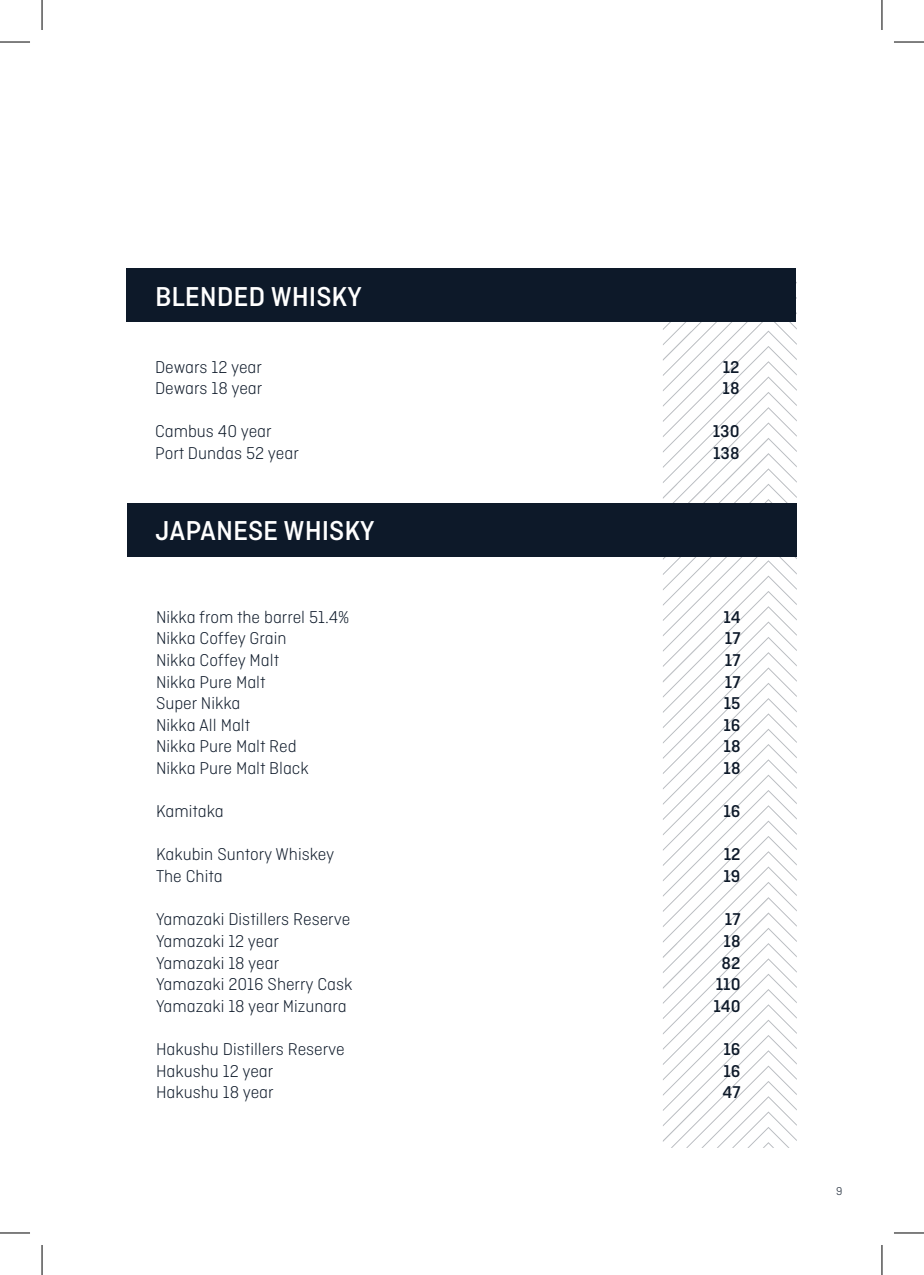
<style>
.page{position:relative;width:924px;height:1275px;background:#fff}
.page>*{position:absolute;margin:0;border:0;box-sizing:border-box;transform-origin:0 0}
.t1{font:500 28.8px "Ciutadella";color:#fff}
.Paragraph_Style_1{font:300 18px "Ciutadella";color:#0d1929}
.Paragraph_Style_1-2{font:500 18px "Ciutadella";color:#0d1929}
.t2{font:300 12px "Ciutadella";color:#0d1929}
</style>
<div class="page">
<svg style="left:662px;top:322px;width:134px;height:826px"></svg>
<div style="left:127px;top:269px;width:669px;height:53px;background:#0d1929"></div>
<div style="left:127px;top:503px;width:669px;height:53px;background:#0d1929"></div>
<hr style="left:0;top:42px;width:30px;height:1px;background:#000">
<hr style="left:893px;top:42px;width:30px;height:1px;background:#000">
<hr style="left:0;top:1232px;width:30px;height:1px;background:#000">
<hr style="left:893px;top:1232px;width:30px;height:1px;background:#000">
<hr style="left:42px;top:0;width:1px;height:30px;background:#000">
<hr style="left:42px;top:1245px;width:1px;height:30px;background:#000">
<hr style="left:881px;top:0;width:1px;height:30px;background:#000">
<hr style="left:881px;top:1245px;width:1px;height:30px;background:#000">
<p class="t1" style="left:155px;top:281px;width:208px">BLENDED WHISKY</p>
<p class="Paragraph_Style_1" style="left:155px;top:357px;width:108px">Dewars 12 year</p>
<p class="Paragraph_Style_1-2" style="left:722px;top:357px;width:18px">12</p>
<p class="Paragraph_Style_1" style="left:155px;top:379px;width:109px">Dewars 18 year</p>
<p class="Paragraph_Style_1-2" style="left:722px;top:378px;width:18px">18</p>
<p class="Paragraph_Style_1" style="left:155px;top:422px;width:118px">Cambus 40 year</p>
<p class="Paragraph_Style_1-2" style="left:712px;top:421px;width:28px">130</p>
<p class="Paragraph_Style_1" style="left:155px;top:443px;width:145px">Port Dundas 52 year</p>
<p class="Paragraph_Style_1-2" style="left:712px;top:443px;width:28px">138</p>
<p class="t1" style="left:155px;top:515px;width:220px">JAPANESE WHISKY</p>
<p class="Paragraph_Style_1" style="left:156px;top:607px;width:195px">Nikka from the barrel 51.4%</p>
<p class="Paragraph_Style_1-2" style="left:723px;top:607px;width:19px">14</p>
<p class="Paragraph_Style_1" style="left:156px;top:629px;width:132px">Nikka Coffey Grain</p>
<p class="Paragraph_Style_1-2" style="left:724px;top:628px;width:17px">17</p>
<p class="Paragraph_Style_1" style="left:156px;top:650px;width:125px">Nikka Coffey Malt</p>
<p class="Paragraph_Style_1-2" style="left:724px;top:650px;width:17px">17</p>
<p class="Paragraph_Style_1" style="left:156px;top:672px;width:111px">Nikka Pure Malt</p>
<p class="Paragraph_Style_1-2" style="left:724px;top:671px;width:17px">17</p>
<p class="Paragraph_Style_1" style="left:156px;top:693px;width:86px">Super Nikka</p>
<p class="Paragraph_Style_1-2" style="left:723px;top:693px;width:18px">15</p>
<p class="Paragraph_Style_1" style="left:156px;top:715px;width:96px">Nikka All Malt</p>
<p class="Paragraph_Style_1-2" style="left:723px;top:715px;width:19px">16</p>
<p class="Paragraph_Style_1" style="left:156px;top:737px;width:142px">Nikka Pure Malt Red</p>
<p class="Paragraph_Style_1-2" style="left:723px;top:736px;width:18px">18</p>
<p class="Paragraph_Style_1" style="left:156px;top:758px;width:154px">Nikka Pure Malt Black</p>
<p class="Paragraph_Style_1-2" style="left:723px;top:758px;width:18px">18</p>
<p class="Paragraph_Style_1" style="left:156px;top:801px;width:69px">Kamitaka</p>
<p class="Paragraph_Style_1-2" style="left:723px;top:801px;width:19px">16</p>
<p class="Paragraph_Style_1" style="left:156px;top:845px;width:180px">Kakubin Suntory Whiskey</p>
<p class="Paragraph_Style_1-2" style="left:723px;top:844px;width:18px">12</p>
<p class="Paragraph_Style_1" style="left:156px;top:866px;width:68px">The Chita</p>
<p class="Paragraph_Style_1-2" style="left:723px;top:866px;width:19px">19</p>
<p class="Paragraph_Style_1" style="left:156px;top:909px;width:196px">Yamazaki Distillers Reserve</p>
<p class="Paragraph_Style_1-2" style="left:724px;top:909px;width:17px">17</p>
<p class="Paragraph_Style_1" style="left:156px;top:931px;width:124px">Yamazaki 12 year</p>
<p class="Paragraph_Style_1-2" style="left:723px;top:931px;width:18px">18</p>
<p class="Paragraph_Style_1" style="left:156px;top:953px;width:125px">Yamazaki 18 year</p>
<p class="Paragraph_Style_1-2" style="left:721px;top:952px;width:20px">82</p>
<p class="Paragraph_Style_1" style="left:156px;top:974px;width:198px">Yamazaki 2016 Sherry Cask</p>
<p class="Paragraph_Style_1-2" style="left:715px;top:974px;width:26px">110</p>
<p class="Paragraph_Style_1" style="left:156px;top:996px;width:192px">Yamazaki 18 year Mizunara</p>
<p class="Paragraph_Style_1-2" style="left:713px;top:995px;width:28px">140</p>
<p class="Paragraph_Style_1" style="left:156px;top:1039px;width:190px">Hakushu Distillers Reserve</p>
<p class="Paragraph_Style_1-2" style="left:723px;top:1039px;width:19px">16</p>
<p class="Paragraph_Style_1" style="left:156px;top:1061px;width:119px">Hakushu 12 year</p>
<p class="Paragraph_Style_1-2" style="left:723px;top:1060px;width:19px">16</p>
<p class="Paragraph_Style_1" style="left:156px;top:1082px;width:119px">Hakushu 18 year</p>
<p class="Paragraph_Style_1-2" style="left:722px;top:1082px;width:20px">47</p>
<p class="t2" style="left:835px;top:1184px;width:8px">9</p>
</div>
